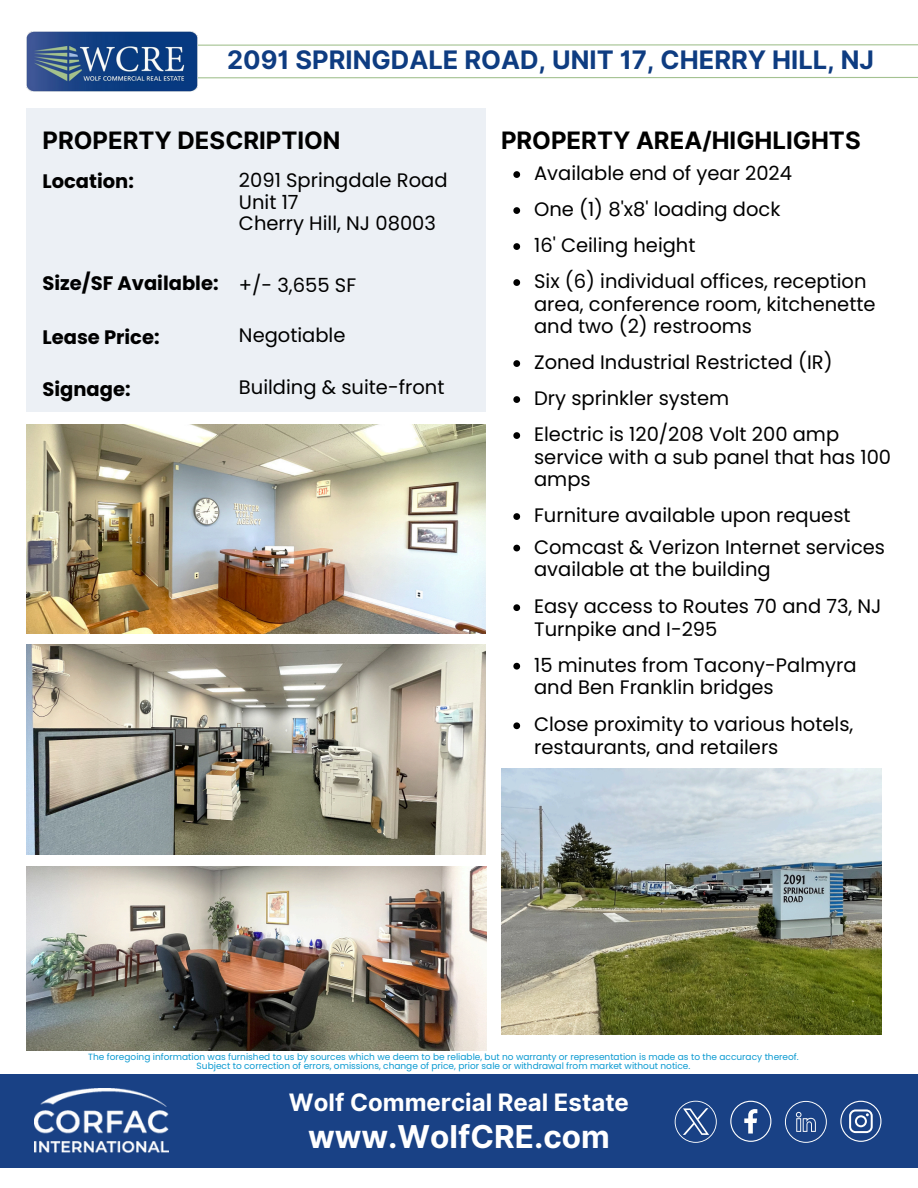
<style>
.page{position:relative;width:918px;height:1188px;background:#fff}
.page>*{position:absolute;margin:0;border:0;box-sizing:border-box;transform-origin:0 0}
.t1{font:700 31.5px "Inter";color:#fff}
.t2{font:700 25.5px "Inter";color:#0e3c81}
.t3{font:700 24px "Inter";color:#000}
.t4{font:700 24px "Inter";color:#fff}
.t5{font:19.5px/22.5px "Poppins";color:#000}
.t6{font:700 19.5px "Poppins";color:#000}
.t7{font:9px/9px "Poppins";color:#0b9ad1;text-align:center}
</style>
<div class="page">
<img style="left:27px;top:424px;width:459px;height:210px">
<img style="left:27px;top:645px;width:459px;height:209px">
<div style="left:26px;top:108px;width:459px;height:304px;background:#ecf0f5"></div>
<div style="left:0;top:1074px;width:918px;height:94px;background:#194185"></div>
<img style="left:34px;top:1088px;width:134px;height:64px">
<svg style="left:198px;top:44px;width:720px;height:2px"></svg>
<svg style="left:198px;top:76px;width:720px;height:3px"></svg>
<img style="left:27px;top:31px;width:171px;height:61px">
<svg style="left:785px;top:1101px;width:42px;height:42px"></svg>
<svg style="left:840px;top:1101px;width:41px;height:41px"></svg>
<svg style="left:730px;top:1101px;width:41px;height:41px"></svg>
<svg style="left:675px;top:1101px;width:41px;height:41px"></svg>
<img style="left:501px;top:769px;width:381px;height:266px">
<img style="left:27px;top:867px;width:460px;height:183px">
<svg style="left:513px;top:171px;width:7px;height:7px"></svg>
<svg style="left:513px;top:207px;width:7px;height:7px"></svg>
<svg style="left:513px;top:243px;width:7px;height:7px"></svg>
<svg style="left:513px;top:279px;width:7px;height:7px"></svg>
<svg style="left:513px;top:360px;width:7px;height:7px"></svg>
<svg style="left:513px;top:396px;width:7px;height:7px"></svg>
<svg style="left:513px;top:432px;width:7px;height:7px"></svg>
<svg style="left:513px;top:513px;width:7px;height:7px"></svg>
<svg style="left:513px;top:545px;width:7px;height:6px"></svg>
<svg style="left:513px;top:604px;width:7px;height:7px"></svg>
<svg style="left:513px;top:663px;width:7px;height:7px"></svg>
<svg style="left:513px;top:722px;width:7px;height:7px"></svg>
<p class="t2" style="left:227px;top:44px;width:648px">2091 SPRINGDALE ROAD, UNIT 17, CHERRY HILL, NJ</p>
<h4 class="t3" style="left:42px;top:126px;width:300px">PROPERTY DESCRIPTION</h4>
<p class="t6" style="left:42px;top:167px;width:93px">Location:</p>
<p class="t5" style="left:239px;top:170px;width:210px;line-height:21.3px">2091 Springdale Road<br>Unit 17<br>Cherry Hill, NJ 08003</p>
<h1 class="t5" style="left:239px;top:274px;width:119px">+/- 3,655 SF</h1>
<p class="t5" style="left:239px;top:324px;width:108px">Negotiable</p>
<p class="t5" style="left:239px;top:376px;width:207px">Building &amp; suite-front</p>
<h5 class="t6" style="left:42px;top:270px;width:178px">Size/SF Available:</h5>
<h3 class="t6" style="left:42px;top:324px;width:119px">Lease Price:</h3>
<h5 class="t6" style="left:42px;top:375px;width:90px">Signage:</h5>
<p class="t3" style="left:501px;top:126px;width:361px">PROPERTY AREA/HIGHLIGHTS</p>
<p class="t5" style="left:534px;top:162px;width:259px">Available end of year 2024</p>
<p class="t5" style="left:534px;top:198px;width:248px">One (1) 8'x8' loading dock</p>
<p class="t5" style="left:534px;top:234px;width:163px">16' Ceiling height</p>
<p class="t5" style="left:534px;top:270px;width:343px">Six (6) individual offices, reception area, conference room, kitchenette and two (2) restrooms</p>
<h5 class="t5" style="left:534px;top:351px;width:300px">Zoned Industrial Restricted (IR)</h5>
<p class="t5" style="left:534px;top:387px;width:197px">Dry sprinkler system</p>
<p class="t5" style="left:534px;top:423px;width:359px">Electric is 120/208 Volt 200 amp service with a sub panel that has 100 amps</p>
<p class="t5" style="left:534px;top:504px;width:318px">Furniture available upon request</p>
<p class="t5" style="left:534px;top:536px;width:353px">Comcast &amp; Verizon Internet services available at the building</p>
<p class="t5" style="left:534px;top:595px;width:349px">Easy access to Routes 70 and 73, NJ<br>Turnpike and I-295</p>
<p class="t5" style="left:534px;top:654px;width:324px">15 minutes from Tacony-Palmyra and Ben Franklin bridges</p>
<h2 class="t5" style="left:534px;top:713px;width:321px">Close proximity to various hotels, restaurants, and retailers</h2>
<p class="t7" style="left:88px;top:1052px;width:712px">The foregoing information was furnished to us by sources which we deem to be reliable, but no warranty or representation is made as to the accuracy thereof.<br>Subject to correction of errors, omissions, change of price, prior sale or withdrawal from market without notice.</p>
<h1 class="t4" style="left:289px;top:1088px;width:341px">Wolf Commercial Real Estate</h1>
<h1 class="t1" style="left:308px;top:1117px;width:303px">www.WolfCRE.com</h1>
</div>
